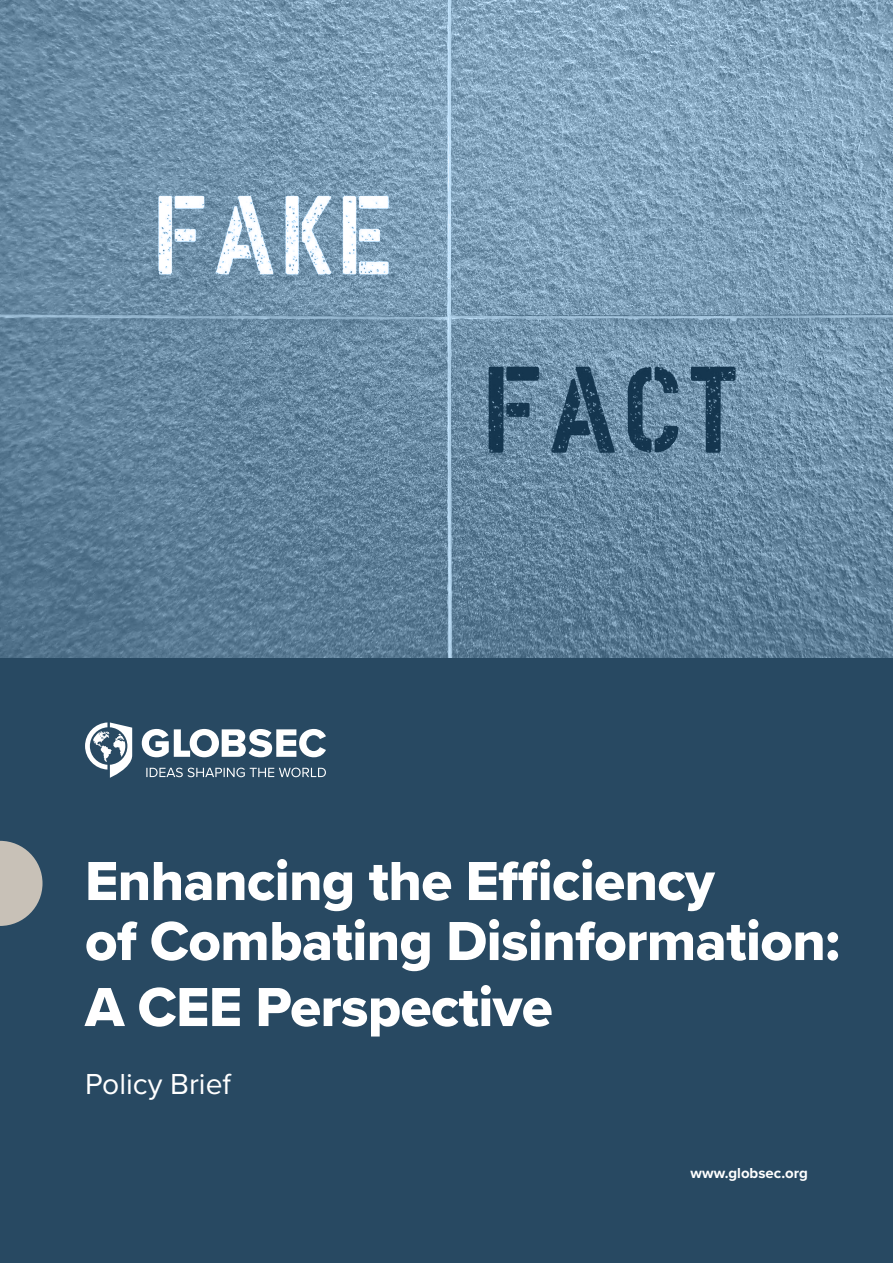
<style>
.page{position:relative;width:893px;height:1263px;background:#284962}
.page>*{position:absolute;margin:0;border:0;box-sizing:border-box;transform-origin:0 0}
.t1{font:57px/60px "Proxima Nova Extrabld";letter-spacing:-.01em;color:#fff}
.t2{font:30px "Proxima Nova";color:#fff}
.t3{font:700 15px "Proxima Nova";color:#fff}
</style>
<div class="page">
<img style="left:0;top:0;width:893px;height:657px">
<svg style="left:0;top:841px;width:43px;height:85px"></svg>
<svg style="left:85px;top:722px;width:241px;height:56px"></svg>
<p class="t1" style="left:85px;top:850px;width:756px">Enhancing the Efficiency<br>of Combating Disinformation:</p>
<p class="t1" style="left:85px;top:976px;width:469px">A CEE Perspective</p>
<p class="t2" style="left:85px;top:1062px;width:148px">Policy Brief</p>
<p class="t3" style="left:691px;top:1162px;width:119px">www.globsec.org</p>
</div>
